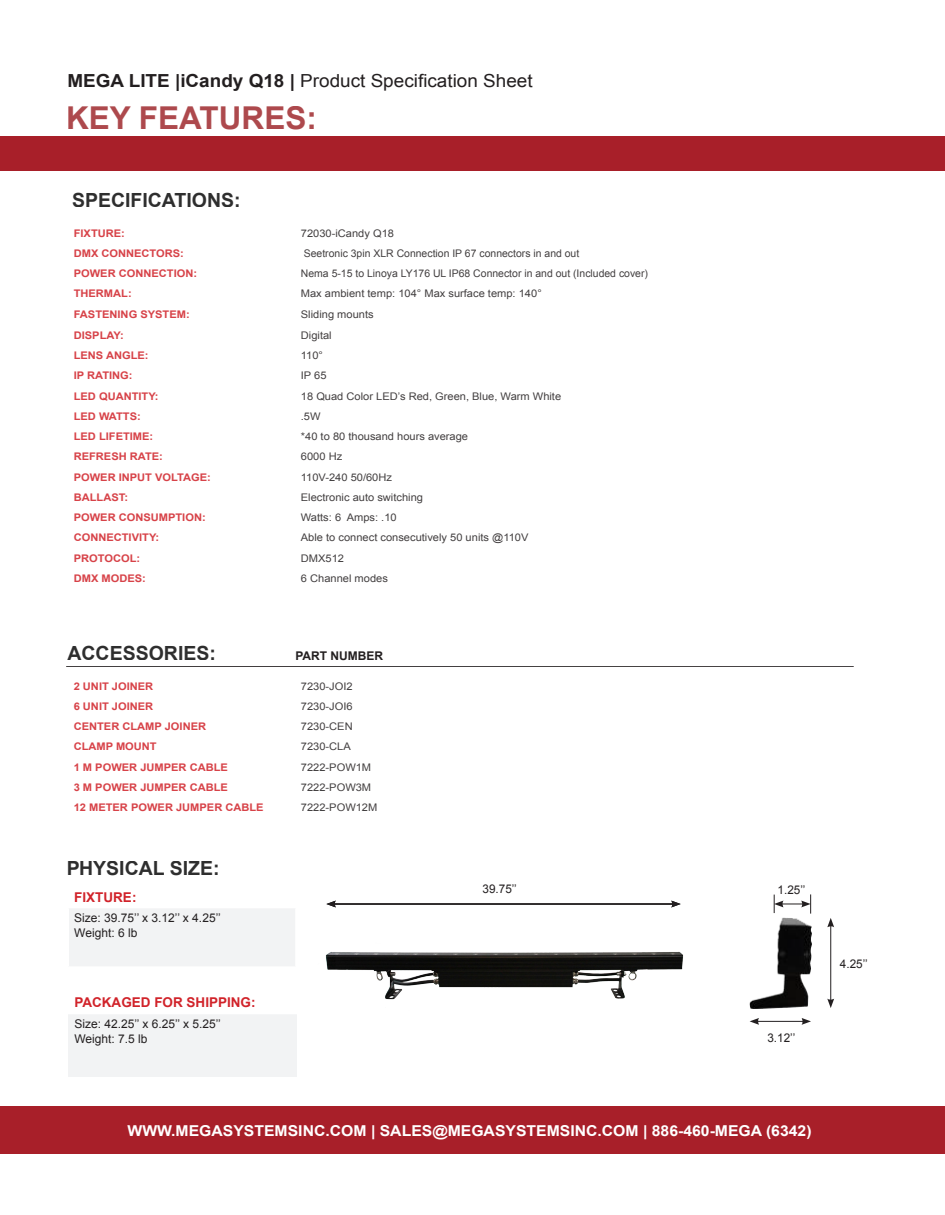
<style>
.page{position:relative;width:945px;height:1215px;background:#fff}
.page>*{position:absolute;margin:0;border:0;box-sizing:border-box;transform-origin:0 0}
.t1{font:700 31.5px "Arial";color:#9f292d}
.t2{font:700 19.5px "Arial";color:#000}
.t3{font:18px "Arial";color:#231f20;scale:1.05 1}
.t4{font:700 15px "Arial";color:#fff;scale:1.05 1}
.t5{font:700 13.5px "Arial";color:#d1232a}
.t6{font:12px "Arial";color:#231f20}
.t7{font:700 12px "Arial";color:#231f20}
.t8{font:10.5px "Arial";color:#231f20;scale:1.06 1}
.t9{font:700 10.5px "Arial";color:#d1232a;scale:1.06 1}
.t10{font:10.5px "Arial";color:#231f20}
.s1{font-weight:700}
</style>
<div class="page">
<div style="left:0;top:1106px;width:945px;height:48px;background:#a81f29"></div>
<div style="left:0;top:136px;width:945px;height:35px;background:#a81f29"></div>
<div style="left:68px;top:908px;width:228px;height:59px;background:#f2f3f4"></div>
<hr style="left:68px;top:908px;width:1px;height:58px;background:#fff">
<hr style="left:295px;top:908px;width:2px;height:58px;background:#fff">
<hr style="left:68px;top:966px;width:229px;height:2px;background:#fff">
<div style="left:68px;top:1014px;width:229px;height:63px;background:#f2f3f4"></div>
<hr style="left:66px;top:666px;width:788px;height:1px;background:#231f20">
<svg style="left:774px;top:894px;width:37px;height:20px"></svg>
<hr style="left:830px;top:925px;width:1px;height:76px;background:#231f20">
<svg style="left:827px;top:918px;width:7px;height:9px"></svg>
<svg style="left:827px;top:999px;width:7px;height:9px"></svg>
<hr style="left:757px;top:1021px;width:47px;height:1px;background:#231f20">
<svg style="left:750px;top:1018px;width:9px;height:7px"></svg>
<svg style="left:802px;top:1018px;width:9px;height:7px"></svg>
<img style="left:750px;top:917px;width:61px;height:91px">
<img style="left:325px;top:900px;width:359px;height:100px">
<p class="t3" style="left:68px;top:68px;width:445px"><span class="s1">MEGA LITE |iCandy Q18 |</span> Product Specification Sheet</p>
<h1 class="t1" style="left:66px;top:98px;width:252px">KEY FEATURES:</h1>
<h2 class="t2" style="left:72px;top:187px;width:170px">SPECIFICATIONS:</h2>
<p class="t9" style="left:74px;top:226px;width:50px">FIXTURE:</p>
<p class="t8" style="left:301px;top:226px;width:89px">72030-iCandy Q18</p>
<p class="t9" style="left:74px;top:246px;width:105px">DMX CONNECTORS:</p>
<p class="t10" style="left:304px;top:246px;width:277px">Seetronic 3pin XLR Connection IP 67 connectors in and out</p>
<p class="t9" style="left:74px;top:266px;width:118px">POWER CONNECTION:</p>
<p class="t10" style="left:301px;top:266px;width:349px">Nema 5-15 to Linoya LY176 UL IP68 Connector in and out (Included cover)</p>
<p class="t9" style="left:74px;top:287px;width:56px">THERMAL:</p>
<p class="t8" style="left:301px;top:287px;width:229px">Max ambient temp: 104° Max surface temp: 140°</p>
<p class="t9" style="left:74px;top:308px;width:111px">FASTENING SYSTEM:</p>
<p class="t8" style="left:301px;top:308px;width:70px">Sliding mounts</p>
<p class="t9" style="left:74px;top:329px;width:49px">DISPLAY:</p>
<p class="t8" style="left:301px;top:329px;width:31px">Digital</p>
<p class="t9" style="left:74px;top:348px;width:72px">LENS ANGLE:</p>
<p class="t8" style="left:301px;top:349px;width:22px">110°</p>
<p class="t9" style="left:74px;top:369px;width:57px">IP RATING:</p>
<p class="t8" style="left:301px;top:369px;width:26px">IP 65</p>
<p class="t9" style="left:74px;top:389px;width:82px">LED QUANTITY:</p>
<p class="t8" style="left:301px;top:389px;width:247px">18 Quad Color LED’s Red, Green, Blue, Warm White</p>
<p class="t9" style="left:74px;top:409px;width:65px">LED WATTS:</p>
<p class="t8" style="left:301px;top:409px;width:20px">.5W</p>
<p class="t9" style="left:74px;top:429px;width:77px">LED LIFETIME:</p>
<p class="t8" style="left:301px;top:430px;width:159px">*40 to 80 thousand hours average</p>
<p class="t9" style="left:74px;top:450px;width:86px">REFRESH RATE:</p>
<p class="t8" style="left:301px;top:450px;width:40px">6000 Hz</p>
<p class="t9" style="left:74px;top:470px;width:131px">POWER INPUT VOLTAGE:</p>
<p class="t8" style="left:301px;top:470px;width:87px">110V-240 50/60Hz</p>
<p class="t9" style="left:74px;top:490px;width:53px">BALLAST:</p>
<p class="t8" style="left:301px;top:490px;width:117px">Electronic auto switching</p>
<p class="t9" style="left:74px;top:510px;width:126px">POWER CONSUMPTION:</p>
<p class="t8" style="left:301px;top:511px;width:92px">Watts: 6 Amps: .10</p>
<p class="t9" style="left:74px;top:531px;width:82px">CONNECTIVITY:</p>
<p class="t8" style="left:301px;top:531px;width:216px">Able to connect consecutively 50 units @110V</p>
<p class="t9" style="left:74px;top:551px;width:64px">PROTOCOL:</p>
<p class="t8" style="left:301px;top:551px;width:42px">DMX512</p>
<p class="t9" style="left:74px;top:571px;width:70px">DMX MODES:</p>
<p class="t8" style="left:301px;top:571px;width:84px">6 Channel modes</p>
<h2 class="t2" style="left:68px;top:640px;width:150px">ACCESSORIES:</h2>
<p class="t7" style="left:295px;top:648px;width:89px">PART NUMBER</p>
<p class="t9" style="left:74px;top:679px;width:77px">2 UNIT JOINER</p>
<p class="t8" style="left:301px;top:679px;width:50px">7230-JOI2</p>
<p class="t9" style="left:74px;top:699px;width:77px">6 UNIT JOINER</p>
<p class="t8" style="left:301px;top:699px;width:50px">7230-JOI6</p>
<p class="t9" style="left:74px;top:720px;width:126px">CENTER CLAMP JOINER</p>
<p class="t8" style="left:301px;top:720px;width:50px">7230-CEN</p>
<p class="t9" style="left:74px;top:740px;width:80px">CLAMP MOUNT</p>
<p class="t8" style="left:301px;top:740px;width:49px">7230-CLA</p>
<p class="t9" style="left:74px;top:760px;width:147px">1 M POWER JUMPER CABLE</p>
<p class="t8" style="left:301px;top:760px;width:68px">7222-POW1M</p>
<p class="t9" style="left:74px;top:780px;width:147px">3 M POWER JUMPER CABLE</p>
<p class="t8" style="left:301px;top:780px;width:68px">7222-POW3M</p>
<p class="t9" style="left:74px;top:801px;width:181px">12 METER POWER JUMPER CABLE</p>
<p class="t8" style="left:301px;top:801px;width:74px">7222-POW12M</p>
<h2 class="t2" style="left:66px;top:856px;width:155px">PHYSICAL SIZE:</h2>
<p class="t5" style="left:74px;top:888px;width:64px">FIXTURE:</p>
<p class="t6" style="left:74px;top:910px;width:148px">Size: 39.75’’ x 3.12’’ x 4.25’’</p>
<p class="t6" style="left:74px;top:925px;width:65px">Weight: 6 lb</p>
<p class="t5" style="left:74px;top:993px;width:183px">PACKAGED FOR SHIPPING:</p>
<p class="t6" style="left:74px;top:1016px;width:148px">Size: 42.25’’ x 6.25’’ x 5.25’’</p>
<p class="t6" style="left:74px;top:1031px;width:75px">Weight: 7.5 lb</p>
<p class="t6" style="left:483px;top:881px;width:36px">39.75’’</p>
<p class="t6" style="left:778px;top:882px;width:29px">1.25’’</p>
<p class="t6" style="left:767px;top:1029px;width:29px">3.12’’</p>
<p class="t6" style="left:840px;top:956px;width:29px">4.25’’</p>
<p class="t4" style="left:128px;top:1121px;width:653px">WWW.MEGASYSTEMSINC.COM | SALES@MEGASYSTEMSINC.COM | 886-460-MEGA (6342)</p>
</div>
